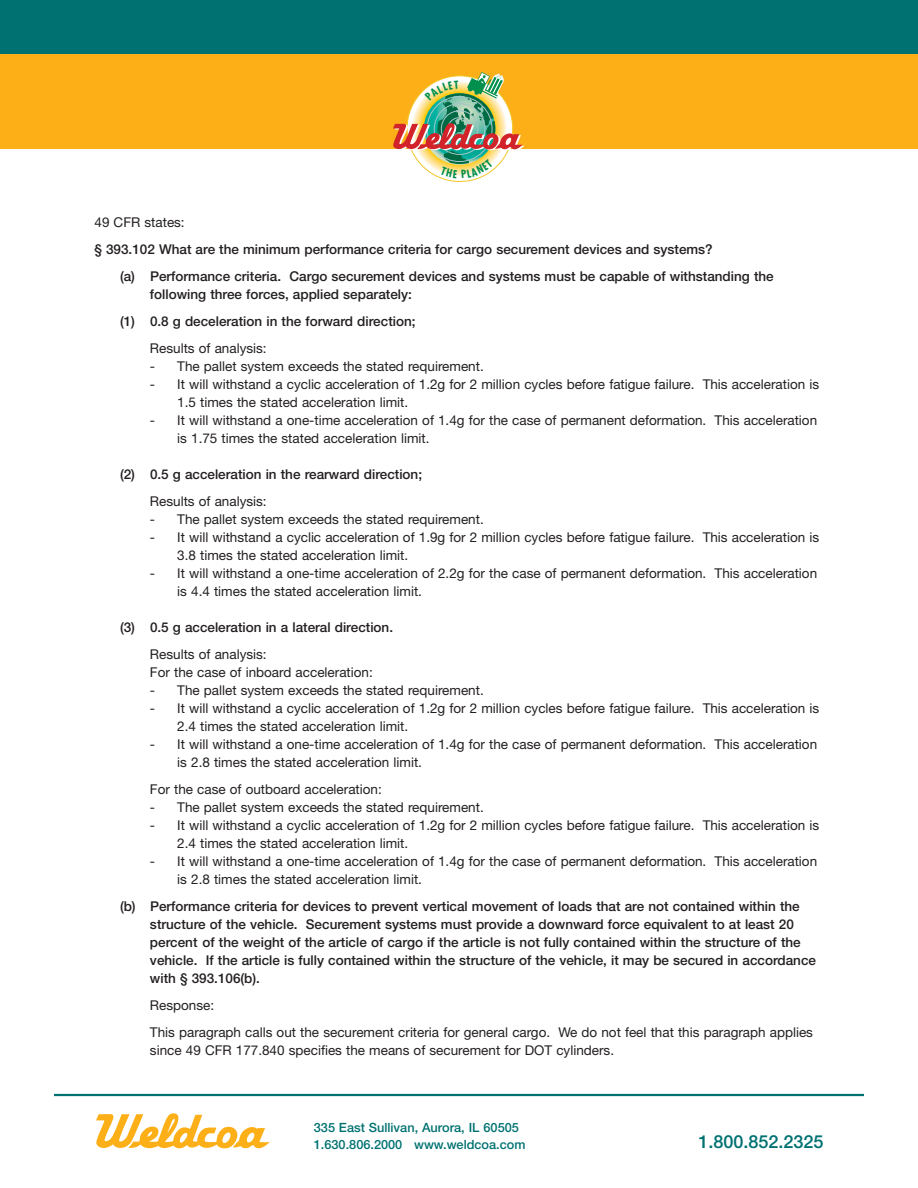
<style>
.page{position:relative;width:918px;height:1188px;background:#fff}
.page>*{position:absolute;margin:0;border:0;box-sizing:border-box;transform-origin:0 0}
.t1{font:500 18px "Helvetica Neue";color:#007171}
.t2{font:13.5px/18px "Helvetica Neue";color:#231f20}
.t3{font:500 13.5px/18px "Helvetica Neue";color:#231f20}
.t4{font:500 12.75px/16.5px "Helvetica Neue";color:#007171}
</style>
<div class="page">
<div style="left:0;top:0;width:918px;height:148px;background:#007171"></div>
<div style="left:0;top:54px;width:918px;height:94px;background:#fcaf17"></div>
<svg style="left:96px;top:1113px;width:174px;height:35px"></svg>
<hr style="left:54px;top:1094px;width:810px;height:2px;background:#007171">
<img style="left:393px;top:72px;width:131px;height:106px">
<p class="t2" style="left:94px;top:215px;width:92px">49 CFR states:</p>
<p class="t3" style="left:120px;top:237px;width:655px;line-height:27px;text-indent:-26px">§ 393.102 What are the minimum performance criteria for cargo securement devices and systems?<br>(a) Performance criteria. Cargo securement devices and systems must be capable of withstanding the</p>
<p class="t3" style="left:120px;top:282px;width:297px;line-height:27px;text-align:right">following three forces, applied separately:<br>(1) 0.8 g deceleration in the forward direction;</p>
<p class="t2" style="left:150px;top:341px;width:118px">Results of analysis:</p>
<p class="t2" style="left:150px;top:359px;width:335px">- The pallet system exceeds the stated requirement.</p>
<p class="t2" style="left:177px;top:377px;width:643px;text-indent:-27px">- It will withstand a cyclic acceleration of 1.2g for 2 million cycles before fatigue failure. This acceleration is<br>1.5 times the stated acceleration limit.</p>
<p class="t2" style="left:177px;top:413px;width:641px;text-indent:-27px">- It will withstand a one-time acceleration of 1.4g for the case of permanent deformation. This acceleration is 1.75 times the stated acceleration limit.</p>
<p class="t3" style="left:120px;top:467px;width:304px">(2) 0.5 g acceleration in the rearward direction;</p>
<p class="t2" style="left:150px;top:494px;width:118px">Results of analysis:</p>
<p class="t2" style="left:150px;top:512px;width:335px">- The pallet system exceeds the stated requirement.</p>
<p class="t2" style="left:177px;top:530px;width:643px;text-indent:-27px">- It will withstand a cyclic acceleration of 1.9g for 2 million cycles before fatigue failure. This acceleration is<br>3.8 times the stated acceleration limit.</p>
<p class="t2" style="left:177px;top:566px;width:641px;text-indent:-27px">- It will withstand a one-time acceleration of 2.2g for the case of permanent deformation. This acceleration is 4.4 times the stated acceleration limit.</p>
<p class="t3" style="left:120px;top:620px;width:275px">(3) 0.5 g acceleration in a lateral direction.</p>
<p class="t2" style="left:150px;top:647px;width:224px">Results of analysis:<br>For the case of inboard acceleration:</p>
<p class="t2" style="left:150px;top:683px;width:335px">- The pallet system exceeds the stated requirement.</p>
<p class="t2" style="left:177px;top:701px;width:643px;text-indent:-27px">- It will withstand a cyclic acceleration of 1.2g for 2 million cycles before fatigue failure. This acceleration is<br>2.4 times the stated acceleration limit.</p>
<p class="t2" style="left:177px;top:737px;width:641px;text-indent:-27px">- It will withstand a one-time acceleration of 1.4g for the case of permanent deformation. This acceleration is 2.8 times the stated acceleration limit.</p>
<p class="t2" style="left:150px;top:782px;width:233px">For the case of outboard acceleration:</p>
<p class="t2" style="left:150px;top:800px;width:335px">- The pallet system exceeds the stated requirement.</p>
<p class="t2" style="left:177px;top:818px;width:643px;text-indent:-27px">- It will withstand a cyclic acceleration of 1.2g for 2 million cycles before fatigue failure. This acceleration is<br>2.4 times the stated acceleration limit.</p>
<p class="t2" style="left:177px;top:854px;width:641px;text-indent:-27px">- It will withstand a one-time acceleration of 1.4g for the case of permanent deformation. This acceleration is 2.8 times the stated acceleration limit.</p>
<p class="t3" style="left:150px;top:899px;width:668px;text-indent:-30px">(b) Performance criteria for devices to prevent vertical movement of loads that are not contained within the structure of the vehicle. Securement systems must provide a downward force equivalent to at least 20 percent of the weight of the article of cargo if the article is not fully contained within the structure of the vehicle. If the article is fully contained within the structure of the vehicle, it may be secured in accordance with § 393.106(b).</p>
<p class="t2" style="left:150px;top:993px;width:665px;line-height:27px">Response:<br>This paragraph calls out the securement criteria for general cargo. We do not feel that this paragraph applies</p>
<p class="t2" style="left:150px;top:1043px;width:466px">since 49 CFR 177.840 specifies the means of securement for DOT cylinders.</p>
<p class="t4" style="left:314px;top:1121px;width:213px">335 East Sullivan, Aurora, IL 60505<br>1.630.806.2000 www.weldcoa.com</p>
<h1 class="t1" style="left:698px;top:1135px;width:127px">1.800.852.2325</h1>
</div>
